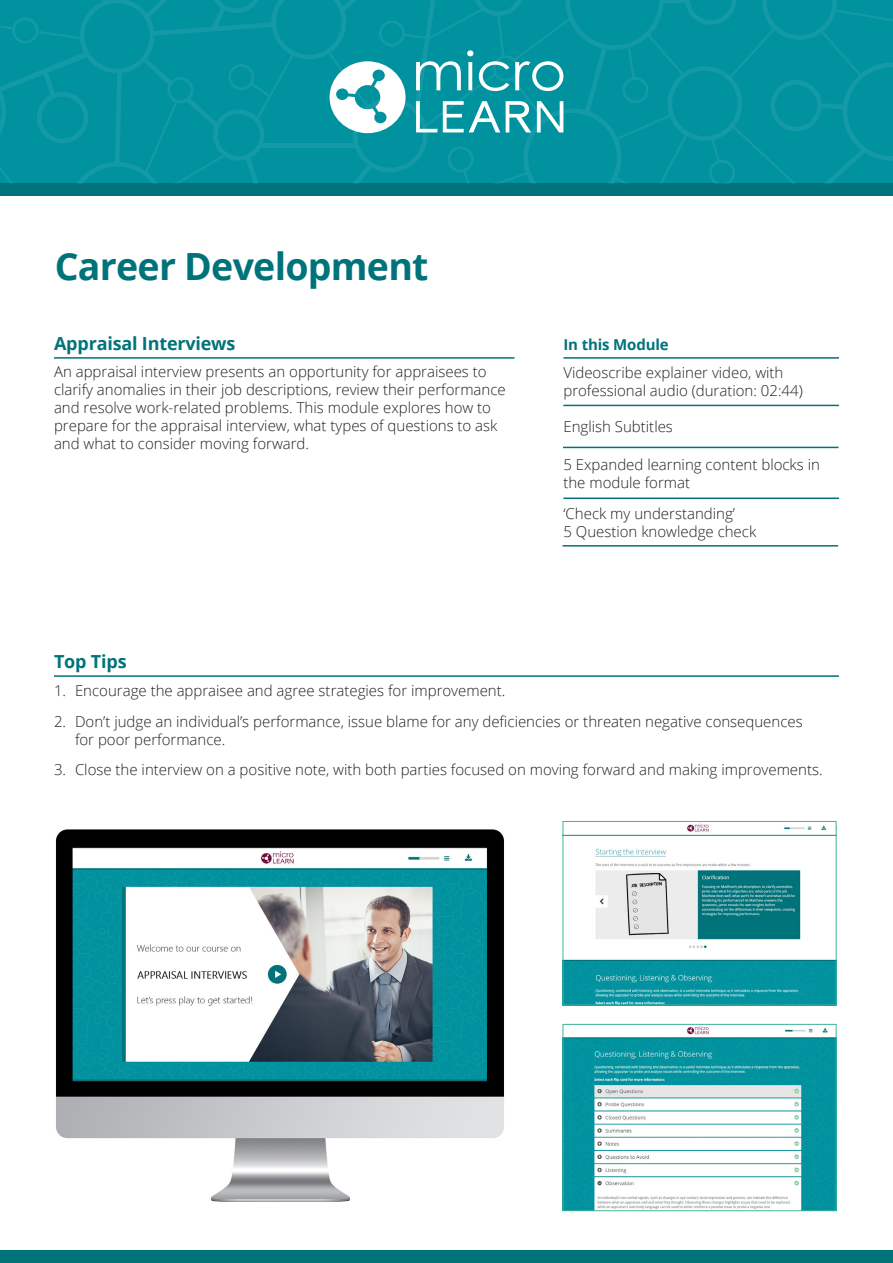
<style>
.page{position:relative;width:893px;height:1263px;background:#fff}
.page>*{position:absolute;margin:0;border:0;box-sizing:border-box;transform-origin:0 0}
.t1{font:700 37.5px "Open Sans";letter-spacing:-.02em;color:#00737a}
.t2{font:700 18px "Open Sans";letter-spacing:-.01em;color:#00737a}
.t3{font:300 15px/18px "Open Sans";color:#231f20}
.t4{font:700 15px "Open Sans";letter-spacing:-.01em;color:#00737a}
</style>
<div class="page">
<img style="left:56px;top:829px;width:448px;height:373px">
<hr style="left:54px;top:357px;width:460px;height:2px;background:#00737a">
<hr style="left:563px;top:357px;width:276px;height:2px;background:#00737a">
<hr style="left:563px;top:405px;width:276px;height:1px;background:#00737a">
<hr style="left:563px;top:447px;width:275px;height:1px;background:#00737a">
<hr style="left:563px;top:497px;width:276px;height:2px;background:#00737a">
<hr style="left:563px;top:545px;width:275px;height:2px;background:#00737a">
<div style="left:0;top:1250px;width:893px;height:13px;background:#00737a"></div>
<hr style="left:54px;top:675px;width:785px;height:2px;background:#00737a">
<img style="left:565px;top:1026px;width:269px;height:183px">
<div style="left:563px;top:1024px;width:273px;height:187px;border:1px solid #42b599"></div>
<img style="left:565px;top:823px;width:269px;height:180px">
<div style="left:563px;top:821px;width:273px;height:184px;border:1px solid #42b599"></div>
<div style="left:0;top:184px;width:893px;height:12px;background:#00737a"></div>
<svg style="left:0;top:0;width:893px;height:184px"></svg>
<p class="t1" style="left:55px;top:240px;width:375px">Career Development</p>
<p class="t2" style="left:54px;top:331px;width:183px">Appraisal Interviews</p>
<p class="t4" style="left:563px;top:334px;width:107px">In this Module</p>
<p class="t3" style="left:54px;top:362px;width:453px">An appraisal interview presents an opportunity for appraisees to clarify anomalies in their job descriptions, review their performance and resolve work-related problems. This module explores how to prepare for the appraisal interview, what types of questions to ask and what to consider moving forward.</p>
<p class="t3" style="left:563px;top:364px;width:241px">Videoscribe explainer video, with professional audio (duration: 02:44)</p>
<p class="t3" style="left:563px;top:455px;width:258px">5 Expanded learning content blocks in the module format</p>
<p class="t3" style="left:563px;top:417px;width:111px">English Subtitles</p>
<p class="t2" style="left:54px;top:649px;width:74px">Top Tips</p>
<p class="t3" style="left:563px;top:504px;width:194px">‘Check my understanding’<br>5 Question knowledge check</p>
<p class="t3" style="left:54px;top:681px;width:453px">1. Encourage the appraisee and agree strategies for improvement.</p>
<p class="t3" style="left:75px;top:712px;width:729px;text-indent:-21px">2. Don’t judge an individual’s performance, issue blame for any deficiencies or threaten negative consequences for poor performance.</p>
<p class="t3" style="left:54px;top:760px;width:770px">3. Close the interview on a positive note, with both parties focused on moving forward and making improvements.</p>
</div>
